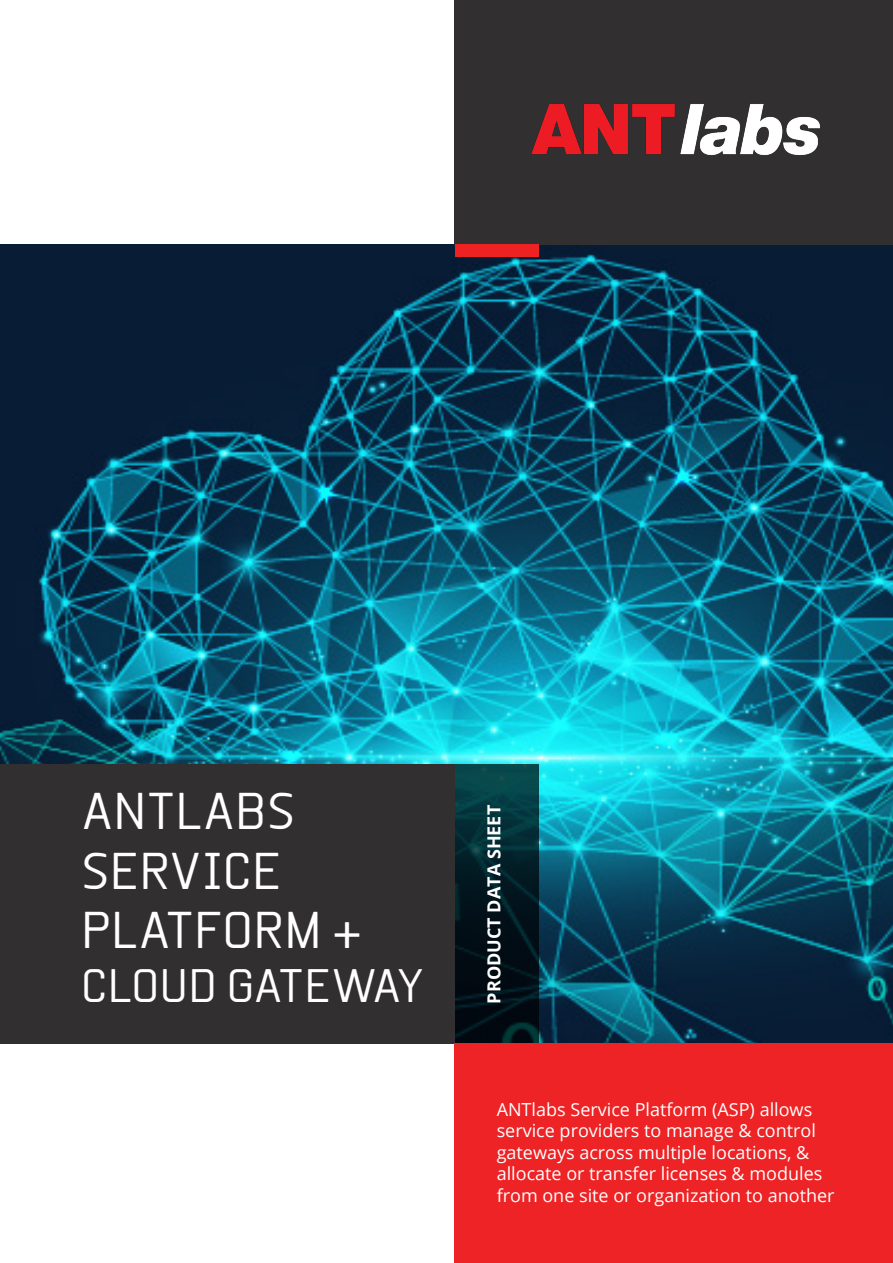
<style>
.page{position:relative;width:893px;height:1263px;background:#fff}
.page>*{position:absolute;margin:0;border:0;box-sizing:border-box;transform-origin:0 0}
.Title_01{font:49.5px "Beta Sans";color:#fff}
.Title_01-2{font:45px "Beta Sans";letter-spacing:-.015em;color:#fff}
.Intro_text{font:18px/21.6px "Open Sans";color:#fff}
.t1{font:700 18px "Open Sans";color:#fff}
</style>
<div class="page">
<img style="left:0;top:244px;width:893px;height:799px">
<div style="left:0;top:764px;width:455px;height:279px;background:#312f30"></div>
<svg style="left:455px;top:764px;width:84px;height:279px"></svg>
<div style="left:455px;top:1043px;width:438px;height:220px;background:#ed2325"></div>
<div style="left:455px;top:0;width:438px;height:244px;background:#312f30"></div>
<div style="left:455px;top:244px;width:84px;height:12px;background:#ee2123"></div>
<img style="left:531px;top:104px;width:289px;height:51px">
<p class="Title_01" style="left:81px;top:783px;width:216px">ANTLABS</p>
<p class="Title_01" style="left:81px;top:842px;width:202px">SERVICE</p>
<p class="Title_01" style="left:81px;top:901px;width:283px">PLATFORM +</p>
<p class="Title_01-2" style="left:81px;top:960px;width:345px">CLOUD GATEWAY</p>
<p class="t1" style="left:481px;top:1003px;width:200px;rotate:-90deg">PRODUCT DATA SHEET</p>
<p class="Intro_text" style="left:497px;top:1098px;width:339px">ANTlabs Service Platform (ASP) allows service providers to manage &amp; control gateways across multiple locations, &amp; allocate or transfer licenses &amp; modules from one site or organization to another</p>
</div>
